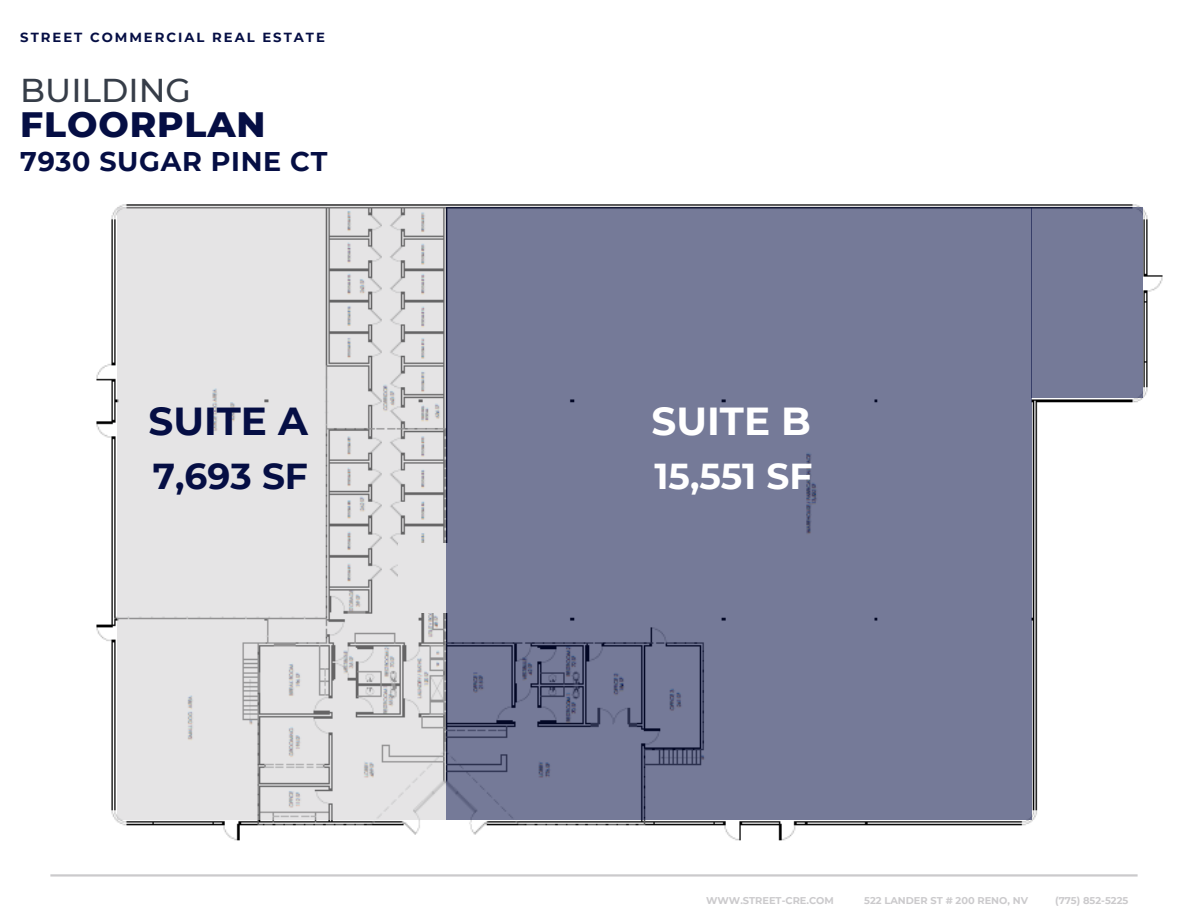
<style>
.page{position:relative;width:1188px;height:918px;background:#fff}
.page>*{position:absolute;margin:0;border:0;box-sizing:border-box;transform-origin:0 0}
.t1{font:700 39px "Montserrat";color:#050e44}
.t2{font:700 39px "Montserrat";color:#fff}
.t3{font:800 36px "Montserrat";letter-spacing:.025em;color:#050e44}
.t4{font:700 36px "Montserrat";color:#fff}
.t5{font:700 36px "Montserrat";color:#050e44}
.t6{font:500 33px "Montserrat";color:#363d48}
.t7{font:700 27px "Montserrat";letter-spacing:.025em;color:#050e44}
.t8{font:700 13.2px "Montserrat";letter-spacing:.15em;color:#050e44}
.t9{font:700 9.9px "Montserrat";color:#cbcacc}
</style>
<div class="page">
<hr style="left:50px;top:874px;width:1088px;height:3px;background:#cbcacc">
<img style="left:96px;top:204px;width:1067px;height:637px">
<div style="left:446px;top:208px;width:585px;height:612px;background:#757a98"></div>
<svg style="left:118px;top:208px;width:328px;height:612px;background:#dddcdd"></svg>
<div style="left:1031px;top:208px;width:112px;height:190px;background:#757a98"></div>
<h3 class="t8" style="left:20px;top:29px;width:306px">STREET COMMERCIAL REAL ESTATE</h3>
<h2 class="t6" style="left:20px;top:70px;width:172px">BUILDING</h2>
<h1 class="t3" style="left:20px;top:102px;width:247px">FLOORPLAN</h1>
<h4 class="t7" style="left:20px;top:145px;width:309px">7930 SUGAR PINE CT</h4>
<h1 class="t1" style="left:148px;top:397px;width:161px">SUITE A</h1>
<h1 class="t2" style="left:652px;top:397px;width:161px">SUITE B</h1>
<p class="t5" style="left:153px;top:454px;width:157px">7,693 SF</p>
<p class="t4" style="left:654px;top:454px;width:160px">15,551 SF</p>
<h1 class="t9" style="left:706px;top:894px;width:129px">WWW.STREET-CRE.COM</h1>
<p class="t9" style="left:864px;top:894px;width:165px">522 LANDER ST # 200 RENO, NV</p>
<p class="t9" style="left:1055px;top:894px;width:75px">(775) 852-5225</p>
</div>
